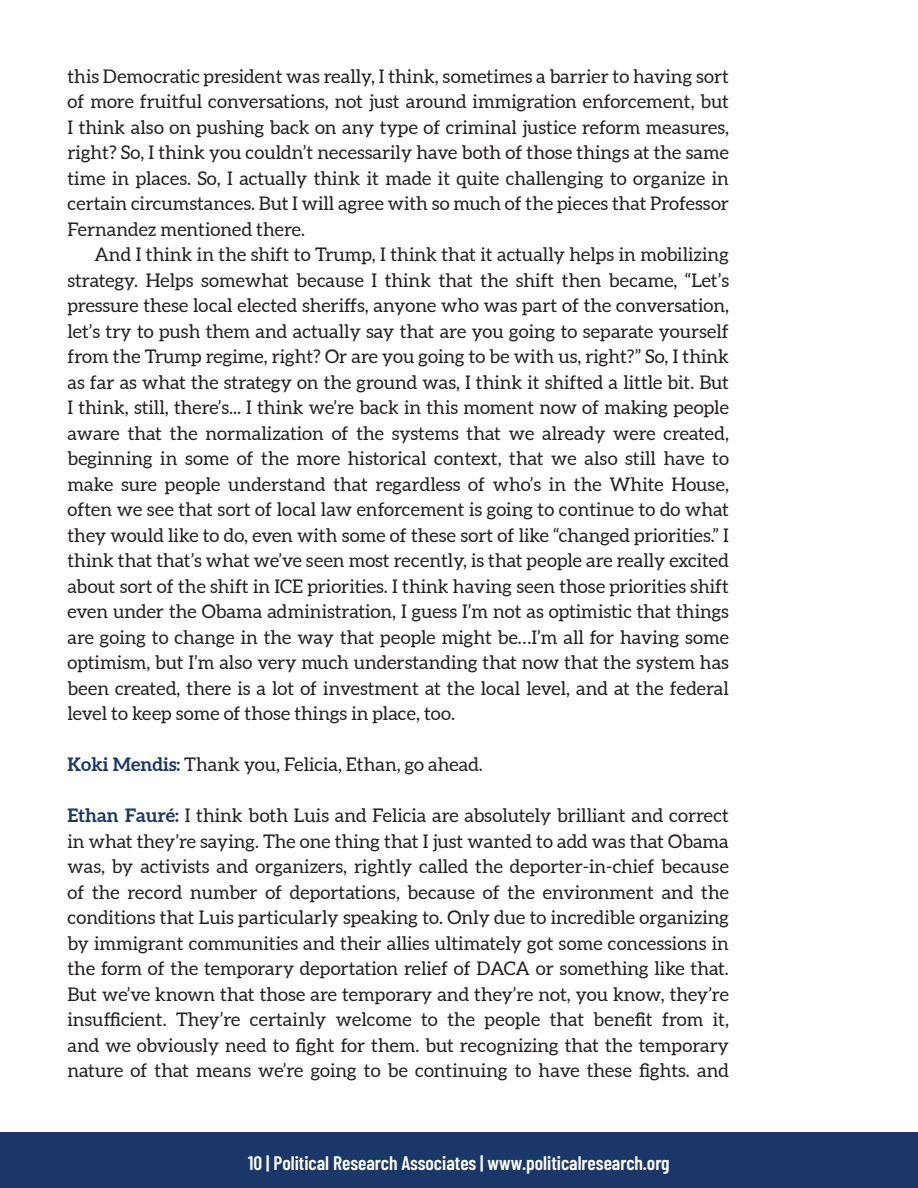
<style>
.page{position:relative;width:918px;height:1188px;background:#fff}
.page>*{position:absolute;margin:0;border:0;box-sizing:border-box;transform-origin:0 0}
.t1{font:600 19.5px "Barlow Condensed";color:#fff}
.Body{font:18.75px/25.5px "Aleo";color:#231f20;text-align:justify}
.FP{font:18.75px/25.5px "Aleo";color:#231f20;text-align:justify}
.s1{font-weight:700;color:#1b3769}
</style>
<div class="page">
<div style="left:0;top:1133px;width:918px;height:55px;background:#1b3769"></div>
<p class="FP" style="left:68px;top:64px;width:663px">this Democratic president was really, I think, sometimes a barrier to having sort of more fruitful conversations, not just around immigration enforcement, but I think also on pushing back on any type of criminal justice reform measures, right? So, I think you couldn’t necessarily have both of those things at the same time in places. So, I actually think it made it quite challenging to organize in certain circumstances. But I will agree with so much of the pieces that Professor Fernandez mentioned there.</p>
<p class="Body" style="left:68px;top:243px;width:663px;text-indent:27px">And I think in the shift to Trump, I think that it actually helps in mobilizing strategy. Helps somewhat because I think that the shift then became, “Let’s pressure these local elected sheriffs, anyone who was part of the conversation, let’s try to push them and actually say that are you going to separate yourself from the Trump regime, right? Or are you going to be with us, right?” So, I think as far as what the strategy on the ground was, I think it shifted a little bit. But I think, still, there’s... I think we’re back in this moment now of making people aware that the normalization of the systems that we already were created, beginning in some of the more historical context, that we also still have to make sure people understand that regardless of who’s in the White House, often we see that sort of local law enforcement is going to continue to do what they would like to do, even with some of these sort of like “changed priorities.” I think that that’s what we’ve seen most recently, is that people are really excited about sort of the shift in ICE priorities. I think having seen those priorities shift even under the Obama administration, I guess I’m not as optimistic that things are going to change in the way that people might be…I’m all for having some optimism, but I’m also very much understanding that now that the system has been created, there is a lot of investment at the local level, and at the federal level to keep some of those things in place, too.</p>
<p class="FP" style="left:68px;top:753px;width:417px"><span class="s1">Koki Mendis:</span> Thank you, Felicia, Ethan, go ahead.</p>
<p class="FP" style="left:68px;top:804px;width:663px"><span class="s1">Ethan Fauré:</span> I think both Luis and Felicia are absolutely brilliant and correct in what they’re saying. The one thing that I just wanted to add was that Obama was, by activists and organizers, rightly called the deporter-in-chief because of the record number of deportations, because of the environment and the conditions that Luis particularly speaking to. Only due to incredible organizing by immigrant communities and their allies ultimately got some concessions in the form of the temporary deportation relief of DACA or something like that.<br>But we’ve known that those are temporary and they’re not, you know, they’re insufficient. They’re certainly welcome to the people that benefit from it, and we obviously need to fight for them. but recognizing that the temporary nature of that means we’re going to be continuing to have these fights. and</p>
<p class="t1" style="left:248px;top:1149px;width:423px">10 | Political Research Associates | www.politicalresearch.org</p>
</div>
